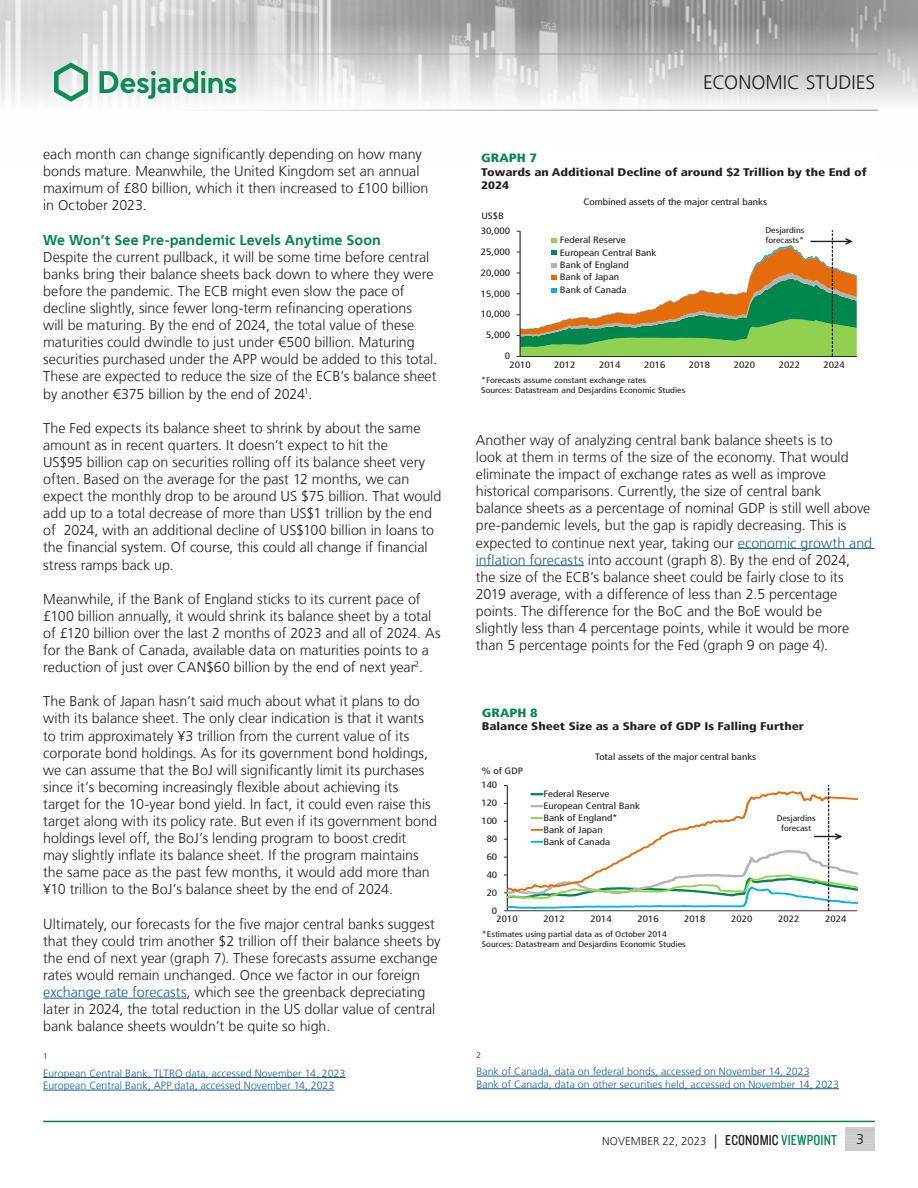
<style>
.page{position:relative;width:918px;height:1188px;background:#fff}
.page>*{position:absolute;margin:0;border:0;box-sizing:border-box;transform-origin:0 0}
.t1{font:300 19.5px "Frutiger LT";letter-spacing:.005em;color:#231f20}
.t2{font:300 14.25px/17.1px "Frutiger LT";color:#231f20}
.Texte_Titre{font:700 14.25px "Frutiger LT";letter-spacing:.005em;color:#00874e}
.t3{font:900 condensed 12px "Frutiger LT";color:#00874e;scale:1.2 1}
.t4{font:300 11.25px "Frutiger LT";letter-spacing:.005em;color:#231f20}
.t5{font:900 condensed 11.1px/13.2px "Frutiger LT";color:#231f20;scale:1.2 1}
.t6{font:300 10.5px "Frutiger LT";letter-spacing:.01em;color:#175d9e}
.t7{font:condensed 9.15px/12.5px "Frutiger LT";color:#231f20;scale:1.2 1}
.t8{font:condensed 8.25px/9.9px "Frutiger LT";color:#231f20;scale:1.2 1}
.t9{font:300 8.25px "Frutiger LT";color:#231f20}
.s1{color:#175d9e}
.s2{font-size:14.25px}
.s3{font-family:"Knockout 29 Junior Ltweight";font-weight:400;font-size:15px}
.s4{font-family:"Knockout 29 Junior Ltweight";font-weight:400;font-size:15px;color:#00874e}
</style>
<div class="page">
<img style="left:0;top:0;width:918px;height:110px">
<hr style="left:0;top:54px;width:878px;height:1px;background:#939598">
<hr style="left:0;top:110px;width:878px;height:1px;background:#939598">
<svg style="left:54px;top:62px;width:34px;height:40px"></svg>
<svg style="left:100px;top:71px;width:136px;height:28px"></svg>
<hr style="left:43px;top:1121px;width:832px;height:1px;background:#00874e">
<hr style="left:43px;top:998px;width:144px;height:1px;background:#175d9e">
<hr style="left:738px;top:548px;width:137px;height:1px;background:#175d9e">
<hr style="left:476px;top:565px;width:108px;height:1px;background:#175d9e">
<svg style="left:517px;top:231px;width:340px;height:126px"></svg>
<svg style="left:504px;top:785px;width:354px;height:126px"></svg>
<hr style="left:43px;top:1077px;width:302px;height:1px;background:#175d9e">
<hr style="left:43px;top:1090px;width:291px;height:1px;background:#175d9e">
<hr style="left:476px;top:1076px;width:334px;height:1px;background:#175d9e">
<hr style="left:476px;top:1088px;width:363px;height:1px;background:#175d9e">
<p class="t2" style="left:43px;top:146px;width:387px">each month can change significantly depending on how many bonds mature. Meanwhile, the United Kingdom set an annual maximum of £80 billion, which it then increased to £100 billion in October 2023.</p>
<p class="Texte_Titre" style="left:43px;top:231px;width:339px">We Won’t See Pre‑pandemic Levels Anytime Soon</p>
<p class="t2" style="left:43px;top:249px;width:396px">Despite the current pullback, it will be some time before central banks bring their balance sheets back down to where they were before the pandemic. The ECB might even slow the pace of decline slightly, since fewer long‑term refinancing operations<br>will be maturing. By the end of 2024, the total value of these maturities could dwindle to just under €500 billion. Maturing securities purchased under the APP would be added to this total.<br>These are expected to reduce the size of the ECB’s balance sheet by another €375 billion by the end of 2024<sup>1</sup>.</p>
<p class="t2" style="left:43px;top:420px;width:400px">The Fed expects its balance sheet to shrink by about the same amount as in recent quarters. It doesn’t expect to hit the<br>US$95 billion cap on securities rolling off its balance sheet very often. Based on the average for the past 12 months, we can expect the monthly drop to be around US $75 billion. That would add up to a total decrease of more than US$1 trillion by the end of 2024, with an additional decline of US$100 billion in loans to the financial system. Of course, this could all change if financial stress ramps back up.</p>
<p class="t2" style="left:43px;top:591px;width:399px">Meanwhile, if the Bank of England sticks to its current pace of £100 billion annually, it would shrink its balance sheet by a total of £120 billion over the last 2 months of 2023 and all of 2024. As for the Bank of Canada, available data on maturities points to a reduction of just over CAN$60 billion by the end of next year<sup>2</sup>.</p>
<p class="t2" style="left:43px;top:693px;width:395px">The Bank of Japan hasn’t said much about what it plans to do with its balance sheet. The only clear indication is that it wants to trim approximately ¥3 trillion from the current value of its corporate bond holdings. As for its government bond holdings, we can assume that the BoJ will significantly limit its purchases since it’s becoming increasingly flexible about achieving its target for the 10‑year bond yield. In fact, it could even raise this target along with its policy rate. But even if its government bond holdings level off, the BoJ’s lending program to boost credit<br>may slightly inflate its balance sheet. If the program maintains the same pace as the past few months, it would add more than ¥10 trillion to the BoJ’s balance sheet by the end of 2024.</p>
<p class="t2" style="left:43px;top:915px;width:399px">Ultimately, our forecasts for the five major central banks suggest that they could trim another $2 trillion off their balance sheets by the end of next year (graph 7). These forecasts assume exchange rates would remain unchanged. Once we factor in our foreign <span class="s1">exchange rate forecasts</span>, which see the greenback depreciating later in 2024, the total reduction in the US dollar value of central bank balance sheets wouldn’t be quite so high.</p>
<p class="t9" style="left:43px;top:1052px;width:6px">1</p>
<p class="t6" style="left:43px;top:1067px;width:304px">European Central Bank, TLTRO data, accessed November 14, 2023</p>
<p class="t6" style="left:43px;top:1080px;width:293px">European Central Bank, APP data, accessed November 14, 2023</p>
<h1 class="t1" style="left:703px;top:72px;width:174px">ECONOMIC STUDIES</h1>
<p class="t3" style="left:481px;top:151px;width:48px">GRAPH 7</p>
<p class="t5" style="left:481px;top:165px;width:323px">Towards an Additional Decline of around $2 Trillion by the End of<br>2024</p>
<p class="t7" style="left:481px;top:210px;width:20px">US$B</p>
<p class="t7" style="left:481px;top:225px;width:26px">30,000</p>
<p class="t7" style="left:481px;top:245px;width:26px">25,000</p>
<p class="t7" style="left:481px;top:266px;width:26px">20,000</p>
<p class="t7" style="left:481px;top:287px;width:26px">15,000</p>
<p class="t7" style="left:481px;top:308px;width:26px">10,000</p>
<p class="t7" style="left:486px;top:329px;width:21px">5,000</p>
<p class="t7" style="left:505px;top:350px;width:6px">0</p>
<p class="t7" style="left:583px;top:196px;width:155px">Combined assets of the major central banks</p>
<p class="t7" style="left:560px;top:234px;width:82px">Federal Reserve<br>European Central Bank<br>Bank of England<br>Bank of Japan<br>Bank of Canada</p>
<p class="t8" style="left:766px;top:225px;width:34px">Desjardins forecasts*</p>
<p class="t7" style="left:509px;top:359px;width:19px">2010</p>
<p class="t7" style="left:554px;top:359px;width:19px">2012</p>
<p class="t7" style="left:599px;top:359px;width:19px">2014</p>
<p class="t7" style="left:644px;top:359px;width:19px">2016</p>
<p class="t7" style="left:689px;top:359px;width:19px">2018</p>
<p class="t7" style="left:734px;top:359px;width:19px">2020</p>
<p class="t7" style="left:779px;top:359px;width:19px">2022</p>
<p class="t7" style="left:824px;top:359px;width:19px">2024</p>
<p class="t8" style="left:481px;top:375px;width:172px">*Forecasts assume constant exchange rates<br>Sources: Datastream and Desjardins Economic Studies</p>
<p class="t2" style="left:476px;top:432px;width:398px">Another way of analyzing central bank balance sheets is to<br>look at them in terms of the size of the economy. That would eliminate the impact of exchange rates as well as improve historical comparisons. Currently, the size of central bank<br>balance sheets as a percentage of nominal GDP is still well above pre‑pandemic levels, but the gap is rapidly decreasing. This is expected to continue next year, taking our <span class="s1">economic growth and inflation forecasts</span> into account (graph 8). By the end of 2024, the size of the ECB’s balance sheet could be fairly close to its 2019 average, with a difference of less than 2.5 percentage points. The difference for the BoC and the BoE would be<br>slightly less than 4 percentage points, while it would be more than 5 percentage points for the Fed (graph 9 on page 4).</p>
<p class="t3" style="left:482px;top:705px;width:48px">GRAPH 8</p>
<p class="t5" style="left:482px;top:720px;width:270px">Balance Sheet Size as a Share of GDP Is Falling Further</p>
<p class="t7" style="left:482px;top:764px;width:36px">% of GDP</p>
<p class="t7" style="left:481px;top:779px;width:15px">140</p>
<p class="t7" style="left:481px;top:797px;width:15px">120</p>
<p class="t7" style="left:481px;top:815px;width:15px">100</p>
<p class="t7" style="left:487px;top:833px;width:10px">80</p>
<p class="t7" style="left:487px;top:850px;width:10px">60</p>
<p class="t7" style="left:487px;top:868px;width:10px">40</p>
<p class="t7" style="left:487px;top:886px;width:10px">20</p>
<p class="t7" style="left:492px;top:904px;width:6px">0</p>
<p class="t7" style="left:595px;top:750px;width:136px">Total assets of the major central banks</p>
<p class="t7" style="left:543px;top:788px;width:82px;line-height:11.9px">Federal Reserve<br>European Central Bank<br>Bank of England*<br>Bank of Japan<br>Bank of Canada</p>
<p class="t8" style="left:777px;top:813px;width:34px;text-align:center">Desjardins forecast</p>
<p class="t7" style="left:497px;top:913px;width:19px">2010</p>
<p class="t7" style="left:544px;top:913px;width:19px">2012</p>
<p class="t7" style="left:590px;top:913px;width:19px">2014</p>
<p class="t7" style="left:637px;top:913px;width:19px">2016</p>
<p class="t7" style="left:684px;top:913px;width:19px">2018</p>
<p class="t7" style="left:731px;top:913px;width:19px">2020</p>
<p class="t7" style="left:778px;top:913px;width:19px">2022</p>
<p class="t7" style="left:825px;top:913px;width:19px">2024</p>
<p class="t8" style="left:482px;top:930px;width:172px">*Estimates using partial data as of October 2014<br>Sources: Datastream and Desjardins Economic Studies</p>
<p class="t9" style="left:476px;top:1050px;width:6px">2</p>
<p class="t6" style="left:476px;top:1066px;width:335px">Bank of Canada, data on federal bonds, accessed on November 14, 2023</p>
<p class="t6" style="left:476px;top:1078px;width:364px">Bank of Canada, data on other securities held, accessed on November 14, 2023</p>
<p class="t4" style="left:602px;top:1135px;width:237px">NOVEMBER 22, 2023 <span class="s2">|</span> <span class="s3">ECONOMIC</span> <span class="s4">VIEWPOINT</span></p>
<p class="t2" style="left:856px;top:1131px;width:9px">3</p>
</div>
